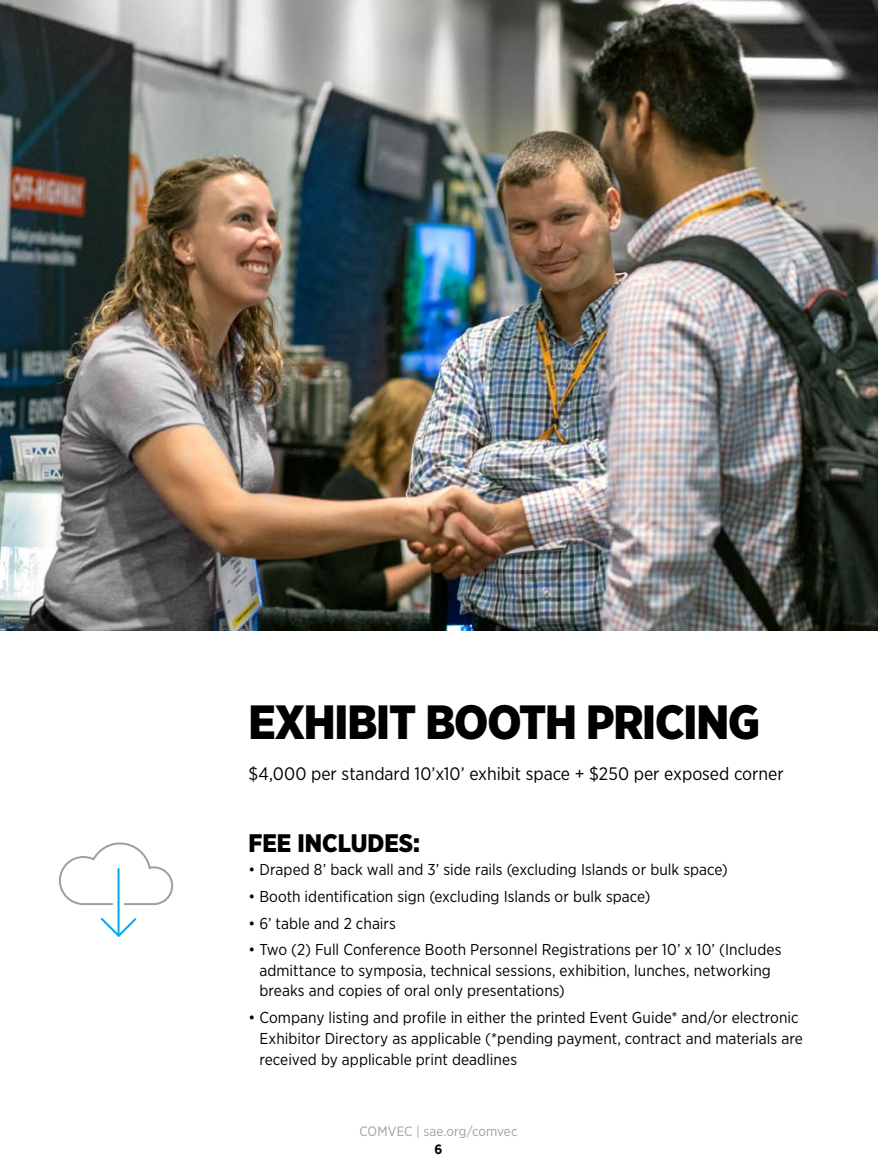
<style>
.page{position:relative;width:878px;height:1175px;background:#fff}
.page>*{position:absolute;margin:0;border:0;box-sizing:border-box;transform-origin:0 0}
.t1{font:900 48px "Gotham Narrow";letter-spacing:-.025em;color:#000}
.t2{font:900 25.35px "Gotham Narrow";color:#000}
.t3{font:18px "Gotham Narrow";color:#000}
.t4{font:15.75px/20.7px "Gotham Narrow";color:#000}
.t5{font:13.5px "Gotham Narrow";letter-spacing:.01em;color:#9d9fa2}
.t6{font:700 13.5px "Gotham Narrow";color:#000}
</style>
<div class="page">
<img style="left:0;top:0;width:878px;height:630px">
<hr style="left:117px;top:869px;width:2px;height:65px;background:#00aae7">
<svg style="left:59px;top:842px;width:115px;height:64px"></svg>
<svg style="left:100px;top:916px;width:37px;height:22px"></svg>
<h1 class="t1" style="left:248px;top:690px;width:513px">EXHIBIT BOOTH PRICING</h1>
<p class="t3" style="left:248px;top:762px;width:536px">$4,000 per standard 10’x10’ exhibit space + $250 per exposed corner</p>
<h2 class="t2" style="left:248px;top:826px;width:173px">FEE INCLUDES:</h2>
<p class="t4" style="left:248px;top:859px;width:480px">• Draped 8’ back wall and 3’ side rails (excluding Islands or bulk space)</p>
<p class="t4" style="left:248px;top:885px;width:403px">• Booth identification sign (excluding Islands or bulk space)</p>
<p class="t4" style="left:248px;top:912px;width:149px">• 6’ table and 2 chairs</p>
<p class="t4" style="left:259px;top:939px;width:523px;text-indent:-11px">• Two (2) Full Conference Booth Personnel Registrations per 10’ x 10’ (Includes admittance to symposia, technical sessions, exhibition, lunches, networking breaks and copies of oral only presentations)</p>
<p class="t4" style="left:259px;top:1007px;width:545px;text-indent:-11px">• Company listing and profile in either the printed Event Guide* and/or electronic<br>Exhibitor Directory as applicable (*pending payment, contract and materials are received by applicable print deadlines</p>
<p class="t5" style="left:359px;top:1122px;width:159px">COMVEC | sae.org/comvec</p>
<p class="t6" style="left:434px;top:1140px;width:9px">6</p>
</div>
